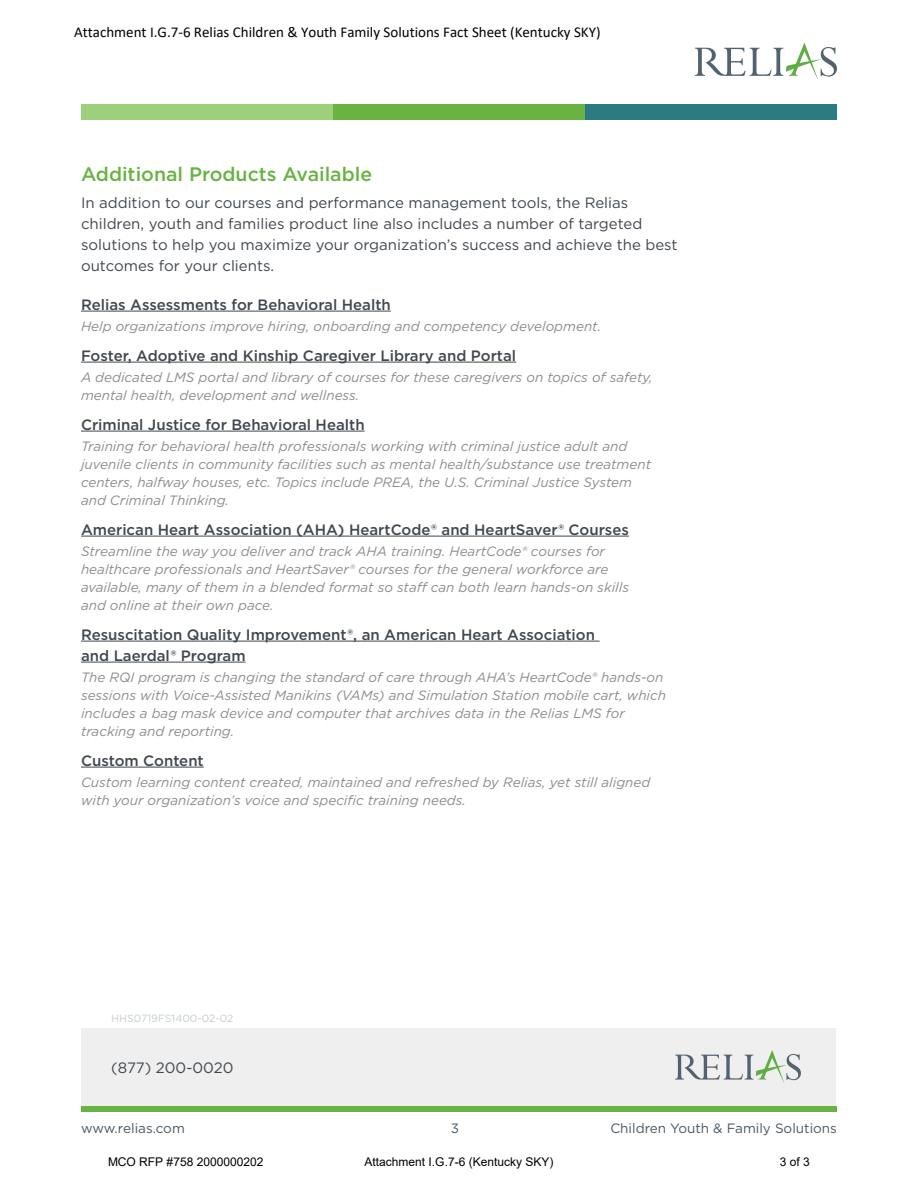
<style>
.page{position:relative;width:918px;height:1188px;background:#fff}
.page>*{position:absolute;margin:0;border:0;box-sizing:border-box;transform-origin:0 0}
.t1{font:500 19.5px "Gotham";color:#69b342}
.t2{font:500 15px/21px "Gotham";color:#40474f}
.t3{font:15px/21px "Gotham";color:#40474f}
.t4{font:15px "Calibri";color:#000}
.t5{font:italic 13.5px/18px "Gotham";color:#898d90}
.t6{font:13.5px "Gotham";color:#485865}
.t7{font:12px "Arial";color:#000}
.t8{font:10.5px "Gotham";color:#c6cdd1}
</style>
<div class="page">
<div style="left:81px;top:1106px;width:756px;height:6px;background:#69b342"></div>
<div style="left:81px;top:1028px;width:755px;height:77px;background:#eeefee"></div>
<svg style="left:675px;top:1050px;width:126px;height:33px"></svg>
<hr style="left:81px;top:311px;width:310px;height:1px;background:#40474f">
<hr style="left:81px;top:362px;width:435px;height:1px;background:#40474f">
<hr style="left:81px;top:431px;width:284px;height:1px;background:#40474f">
<hr style="left:81px;top:536px;width:548px;height:1px;background:#40474f">
<hr style="left:81px;top:641px;width:519px;height:1px;background:#40474f">
<hr style="left:81px;top:662px;width:165px;height:1px;background:#40474f">
<hr style="left:81px;top:767px;width:123px;height:1px;background:#40474f">
<div style="left:81px;top:104px;width:252px;height:16px;background:#9ecf7c"></div>
<div style="left:333px;top:104px;width:252px;height:16px;background:#69b342"></div>
<div style="left:585px;top:104px;width:252px;height:16px;background:#2c7b80"></div>
<svg style="left:695px;top:42px;width:142px;height:38px"></svg>
<p class="t4" style="left:74px;top:21px;width:528px">Attachment I.G.7-6 Relias Children &amp; Youth Family Solutions Fact Sheet (Kentucky SKY)</p>
<h1 class="t1" style="left:81px;top:161px;width:293px">Additional Products Available</h1>
<p class="t3" style="left:81px;top:191px;width:598px">In addition to our courses and performance management tools, the Relias children, youth and families product line also includes a number of targeted solutions to help you maximize your organization’s success and achieve the best outcomes for your clients.</p>
<p class="t2" style="left:81px;top:294px;width:311px">Relias Assessments for Behavioral Health</p>
<p class="t5" style="left:81px;top:317px;width:522px">Help organizations improve hiring, onboarding and competency development.</p>
<p class="t2" style="left:81px;top:345px;width:437px">Foster, Adoptive and Kinship Caregiver Library and Portal</p>
<p class="t5" style="left:81px;top:368px;width:573px">A dedicated LMS portal and library of courses for these caregivers on topics of safety, mental health, development and wellness.</p>
<p class="t2" style="left:81px;top:414px;width:285px">Criminal Justice for Behavioral Health</p>
<p class="t5" style="left:81px;top:437px;width:572px">Training for behavioral health professionals working with criminal justice adult and juvenile clients in community facilities such as mental health/substance use treatment centers, halfway houses, etc. Topics include PREA, the U.S. Criminal Justice System and Criminal Thinking.</p>
<p class="t2" style="left:81px;top:519px;width:550px">American Heart Association (AHA) HeartCode® and HeartSaver® Courses</p>
<p class="t5" style="left:81px;top:542px;width:550px">Streamline the way you deliver and track AHA training. HeartCode® courses for healthcare professionals and HeartSaver® courses for the general workforce are available, many of them in a blended format so staff can both learn hands-on skills and online at their own pace.</p>
<p class="t2" style="left:81px;top:624px;width:516px">Resuscitation Quality Improvement®, an American Heart Association and Laerdal® Program</p>
<p class="t5" style="left:81px;top:668px;width:587px">The RQI program is changing the standard of care through AHA’s HeartCode® hands-on sessions with Voice-Assisted Manikins (VAMs) and Simulation Station mobile cart, which includes a bag mask device and computer that archives data in the Relias LMS for tracking and reporting.</p>
<p class="t2" style="left:81px;top:750px;width:124px">Custom Content</p>
<p class="t5" style="left:81px;top:773px;width:571px">Custom learning content created, maintained and refreshed by Relias, yet still aligned with your organization’s voice and specific training needs.</p>
<p class="t8" style="left:111px;top:1012px;width:124px">HHS0719FS1400-02-02</p>
<p class="t3" style="left:111px;top:1057px;width:124px">(877) 200-0020</p>
<p class="t6" style="left:81px;top:1119px;width:105px">www.relias.com</p>
<p class="t6" style="left:451px;top:1119px;width:10px">3</p>
<p class="t6" style="left:610px;top:1119px;width:228px">Children Youth &amp; Family Solutions</p>
<p class="t7" style="left:108px;top:1154px;width:157px">MCO RFP #758 2000000202</p>
<p class="t7" style="left:365px;top:1154px;width:190px">Attachment I.G.7-6 (Kentucky SKY)</p>
<p class="t7" style="left:780px;top:1154px;width:32px">3 of 3</p>
</div>
